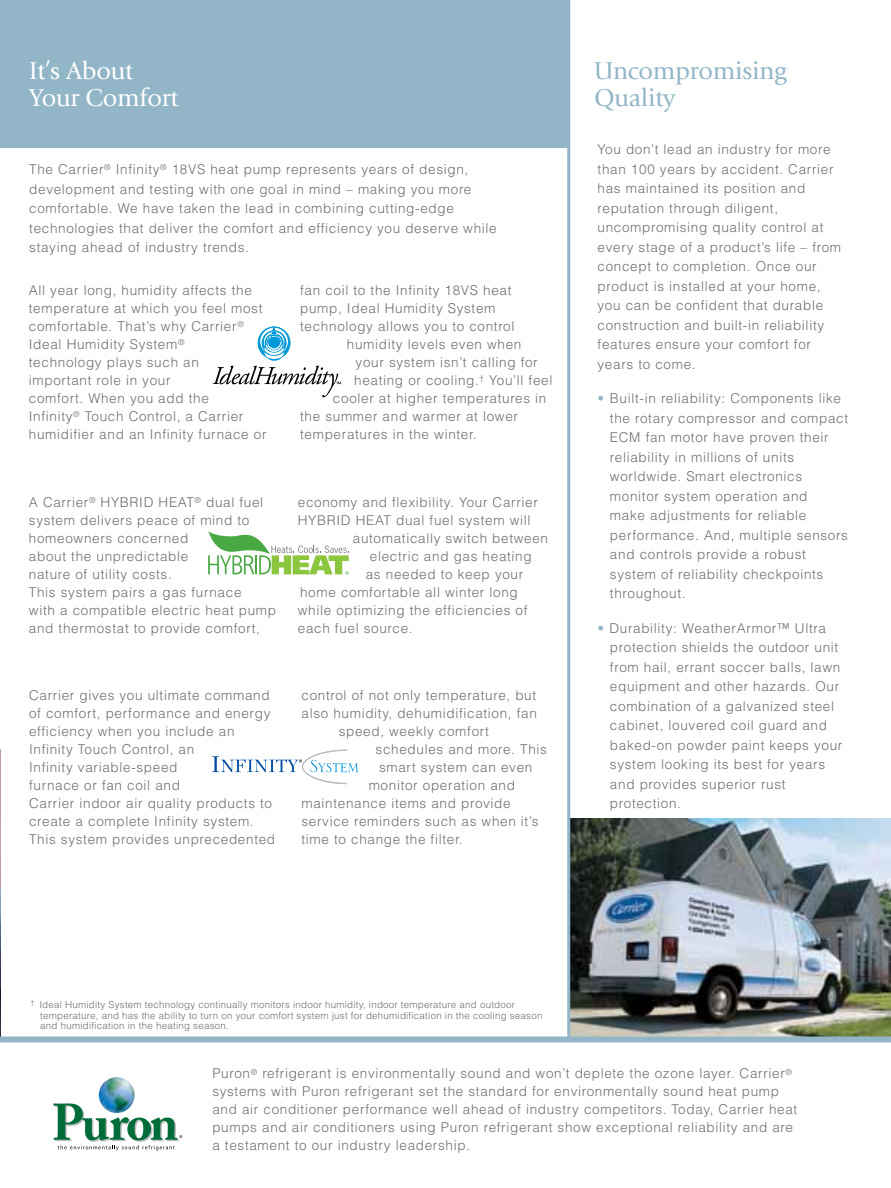
<style>
.page{position:relative;width:891px;height:1188px;background:#fff}
.page>*{position:absolute;margin:0;border:0;box-sizing:border-box;transform-origin:0 0}
.t1{font:25.5px/27px "Giovanni";letter-spacing:-.01em;color:#92b6c7}
.t2{font:25.5px/27px "Giovanni";letter-spacing:-.01em;color:#fff}
.t3{font:300 13.5px/19.5px "Helvetica";letter-spacing:.05em;color:#6d6e71}
.t4{font:300 9.75px/10.5px "Helvetica";letter-spacing:.025em;color:#6d6e71}
.s1{font-family:"Helvetica Neue";font-weight:700;font-stretch:condensed;color:#92b6c7}
</style>
<div class="page">
<img style="left:570px;top:818px;width:321px;height:218px">
<img style="left:0;top:749px;width:1px;height:291px">
<hr style="left:567px;top:0;width:3px;height:1039px;background:#92b6c7">
<div style="left:0;top:1036px;width:891px;height:6px;background:#92b6c7"></div>
<div style="left:0;top:0;width:568px;height:148px;background:#92b6c7"></div>
<img style="left:99px;top:1077px;width:36px;height:26px">
<svg style="left:53px;top:1103px;width:129px;height:48px"></svg>
<svg style="left:208px;top:531px;width:141px;height:44px"></svg>
<svg style="left:213px;top:325px;width:128px;height:72px"></svg>
<svg style="left:212px;top:750px;width:147px;height:34px"></svg>
<h1 class="t2" style="left:29px;top:57px;width:151px">It’s About<br>Your Comfort</h1>
<p class="t3" style="left:29px;top:160px;width:469px">The Carrier<sup>®</sup> Infinity<sup>®</sup> 18VS heat pump represents years of design, development and testing with one goal in mind – making you more comfortable. We have taken the lead in combining cutting-edge technologies that deliver the comfort and efficiency you deserve while staying ahead of industry trends.</p>
<p class="t3" style="left:29px;top:281px;width:239px;line-height:18px">All year long, humidity affects the temperature at which you feel most comfortable. That’s why Carrier<sup>®<br></sup>Ideal Humidity System<sup>®<br></sup>technology plays such an<br>important role in your<br>comfort. When you add the<br>Infinity<sup>®</sup> Touch Control, a Carrier humidifier and an Infinity furnace or</p>
<p class="t3" style="left:300px;top:280px;width:213px">fan coil to the Infinity 18VS heat</p>
<p class="t3" style="left:300px;top:298px;width:197px">pump, Ideal Humidity System</p>
<p class="t3" style="left:300px;top:316px;width:216px">technology allows you to control</p>
<p class="t3" style="left:347px;top:334px;width:176px">humidity levels even when</p>
<p class="t3" style="left:356px;top:352px;width:184px">your system isn’t calling for</p>
<p class="t3" style="left:354px;top:370px;width:200px">heating or cooling.<sup>†</sup> You’ll feel</p>
<p class="t3" style="left:333px;top:388px;width:215px">cooler at higher temperatures in</p>
<p class="t3" style="left:300px;top:406px;width:219px">the summer and warmer at lower</p>
<p class="t3" style="left:300px;top:424px;width:178px">temperatures in the winter.</p>
<p class="t3" style="left:29px;top:493px;width:249px;line-height:18px">A Carrier<sup>®</sup> HYBRID HEAT<sup>®</sup> dual fuel system delivers peace of mind to homeowners concerned<br>about the unpredictable<br>nature of utility costs.<br>This system pairs a gas furnace<br>with a compatible electric heat pump and thermostat to provide comfort,</p>
<p class="t3" style="left:298px;top:492px;width:242px">economy and flexibility. Your Carrier</p>
<p class="t3" style="left:298px;top:510px;width:234px">HYBRID HEAT dual fuel system will</p>
<p class="t3" style="left:353px;top:528px;width:197px">automatically switch between</p>
<p class="t3" style="left:370px;top:546px;width:163px">electric and gas heating</p>
<p class="t3" style="left:366px;top:564px;width:159px">as needed to keep your</p>
<p class="t3" style="left:300px;top:582px;width:219px">home comfortable all winter long</p>
<p class="t3" style="left:298px;top:600px;width:231px">while optimizing the efficiencies of</p>
<p class="t3" style="left:298px;top:618px;width:116px">each fuel source.</p>
<p class="t3" style="left:29px;top:686px;width:248px;line-height:18px">Carrier gives you ultimate command of comfort, performance and energy efficiency when you include an<br>Infinity Touch Control, an<br>Infinity variable-speed<br>furnace or fan coil and<br>Carrier indoor air quality products to create a complete Infinity system.<br>This system provides unprecedented</p>
<p class="t3" style="left:302px;top:685px;width:236px">control of not only temperature, but</p>
<p class="t3" style="left:302px;top:703px;width:237px">also humidity, dehumidification, fan</p>
<p class="t3" style="left:339px;top:721px;width:152px">speed, weekly comfort</p>
<p class="t3" style="left:376px;top:739px;width:173px">schedules and more. This</p>
<p class="t3" style="left:379px;top:757px;width:155px">smart system can even</p>
<p class="t3" style="left:369px;top:775px;width:148px">monitor operation and</p>
<p class="t3" style="left:301px;top:793px;width:211px">maintenance items and provide</p>
<p class="t3" style="left:301px;top:811px;width:239px">service reminders such as when it’s</p>
<p class="t3" style="left:301px;top:829px;width:163px">time to change the filter.</p>
<h1 class="t1" style="left:594px;top:57px;width:194px">Uncompromising<br>Quality</h1>
<p class="t3" style="left:598px;top:140px;width:245px">You don’t lead an industry for more than 100 years by accident. Carrier has maintained its position and reputation through diligent, uncompromising quality control at every stage of a product’s life – from concept to completion. Once our product is installed at your home, you can be confident that durable construction and built-in reliability features ensure your comfort for years to come.</p>
<p class="t3" style="left:610px;top:389px;width:240px;text-indent:-12px"><span class="s1">•</span> Built-in reliability: Components like the rotary compressor and compact<br>ECM fan motor have proven their reliability in millions of units worldwide. Smart electronics monitor system operation and<br>make adjustments for reliable performance. And, multiple sensors and controls provide a robust system of reliability checkpoints throughout.</p>
<p class="t3" style="left:610px;top:618px;width:234px;text-indent:-12px"><span class="s1">•</span> Durability: WeatherArmor™ Ultra protection shields the outdoor unit from hail, errant soccer balls, lawn equipment and other hazards. Our combination of a galvanized steel cabinet, louvered coil guard and baked-on powder paint keeps your system looking its best for years and provides superior rust protection.</p>
<p class="t4" style="left:40px;top:999px;width:504px;text-indent:-10px"><sup>†</sup> Ideal Humidity System technology continually monitors indoor humidity, indoor temperature and outdoor temperature, and has the ability to turn on your comfort system just for dehumidification in the cooling season and humidification in the heating season.</p>
<p class="t3" style="left:212px;top:1065px;width:586px;line-height:18px">Puron<sup>®</sup> refrigerant is environmentally sound and won’t deplete the ozone layer. Carrier<sup>® </sup>systems with Puron refrigerant set the standard for environmentally sound heat pump and air conditioner performance well ahead of industry competitors. Today, Carrier heat pumps and air conditioners using Puron refrigerant show exceptional reliability and are a testament to our industry leadership.</p>
</div>
